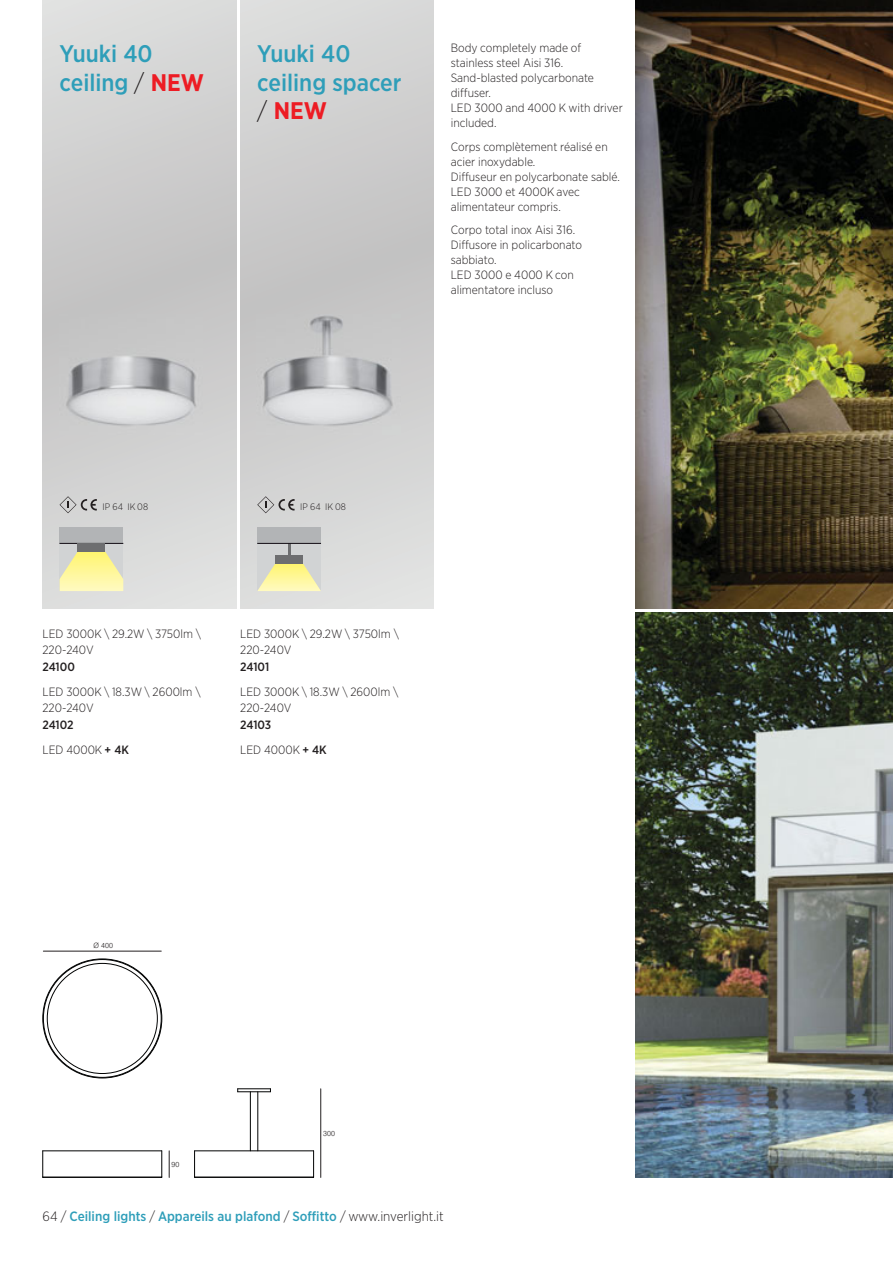
<style>
.page{position:relative;width:893px;height:1263px;background:#fff}
.page>*{position:absolute;margin:0;border:0;box-sizing:border-box;transform-origin:0 0}
.t1{font:500 24px/28.8px "Gotham Narrow";color:#2e9eb9}
.t2{font:500 13.5px "Gotham Narrow";color:#2e9eb9}
.t3{font:300 12px/15px "Gotham Narrow";color:#231f20}
.t4{font:500 12px/25px "Gotham Narrow";letter-spacing:-.015em;color:#231f20}
.t5{font:300 9.45px "Gotham Narrow";color:#231f20}
.t6{font:300 7.35px "Swiss 721 BT";color:#231f20}
.s1{font-weight:300;color:#231f20}
.s2{font-weight:700;color:#ed1c24}
.s3{font-weight:300}
</style>
<div class="page">
<svg style="left:43px;top:0;width:193px;height:608px;background:#d1d1d1"></svg>
<svg style="left:60px;top:496px;width:37px;height:17px"></svg>
<div style="left:60px;top:527px;width:63px;height:64px;background:#d1d3d4"></div>
<div style="left:60px;top:527px;width:63px;height:16px;background:#b2b4b6"></div>
<hr style="left:60px;top:543px;width:63px;height:1px;background:#140e16">
<svg style="left:60px;top:552px;width:63px;height:39px"></svg>
<div style="left:77px;top:543px;width:28px;height:9px;background:#6d6e70"></div>
<img style="left:636px;top:0;width:257px;height:608px">
<img style="left:636px;top:612px;width:257px;height:566px">
<svg style="left:240px;top:0;width:194px;height:608px;background:#d0d0d0"></svg>
<svg style="left:257px;top:496px;width:38px;height:17px"></svg>
<div style="left:257px;top:527px;width:64px;height:64px;background:#d1d3d4"></div>
<div style="left:257px;top:527px;width:64px;height:16px;background:#b2b4b6"></div>
<svg style="left:257px;top:564px;width:64px;height:27px"></svg>
<div style="left:275px;top:555px;width:28px;height:9px;background:#6d6e70"></div>
<hr style="left:288px;top:543px;width:2px;height:21px;background:#6d6e70">
<hr style="left:257px;top:543px;width:64px;height:1px;background:#140e16">
<hr style="left:43px;top:951px;width:118px;height:1px;background:#231f20">
<svg style="left:169px;top:1151px;width:1px;height:26px"></svg>
<svg style="left:161px;top:1151px;width:2px;height:27px"></svg>
<svg style="left:42px;top:1151px;width:2px;height:27px"></svg>
<hr style="left:43px;top:1150px;width:119px;height:1px;background:#010202">
<hr style="left:43px;top:1177px;width:119px;height:1px;background:#010202">
<hr style="left:320px;top:1089px;width:1px;height:88px;background:#231f20">
<hr style="left:258px;top:1092px;width:1px;height:59px;background:#010202">
<hr style="left:250px;top:1092px;width:1px;height:59px;background:#010202">
<svg style="left:313px;top:1151px;width:1px;height:26px"></svg>
<svg style="left:194px;top:1151px;width:1px;height:27px"></svg>
<hr style="left:238px;top:1088px;width:32px;height:1px;background:#010202">
<hr style="left:238px;top:1091px;width:32px;height:1px;background:#010202">
<hr style="left:195px;top:1150px;width:119px;height:1px;background:#010202">
<hr style="left:195px;top:1177px;width:119px;height:1px;background:#010202">
<img style="left:257px;top:315px;width:143px;height:119px">
<img style="left:59px;top:315px;width:144px;height:119px">
<h1 class="t1" style="left:60px;top:40px;width:146px">Yuuki 40 ceiling <span class="s1">/</span> <span class="s2">NEW</span></h1>
<h1 class="t1" style="left:257px;top:40px;width:146px">Yuuki 40 ceiling spacer <span class="s1">/</span> <span class="s2">NEW</span></h1>
<p class="t3" style="left:451px;top:41px;width:174px">Body completely made of stainless steel Aisi 316.<br>Sand-blasted polycarbonate diffuser.<br>LED 3000 and 4000 K with driver included.</p>
<p class="t3" style="left:451px;top:140px;width:171px">Corps complètement réalisé en acier inoxydable.<br>Diffuseur en polycarbonate sablé.<br>LED 3000 et 4000K avec alimentateur compris.</p>
<p class="t3" style="left:451px;top:223px;width:133px">Corpo total inox Aisi 316.<br>Diffusore in policarbonato sabbiato.<br>LED 3000 e 4000 K con alimentatore incluso</p>
<p class="t5" style="left:103px;top:503px;width:47px">IP 64 IK 08</p>
<p class="t5" style="left:300px;top:503px;width:47px">IP 64 IK 08</p>
<p class="t3" style="left:43px;top:626px;width:160px;line-height:16.5px">LED 3000K \ 29.2W \ 3750lm \<br>220-240V</p>
<p class="t4" style="left:43px;top:655px;width:34px">24100</p>
<p class="t3" style="left:43px;top:684px;width:160px;line-height:16.5px">LED 3000K \ 18.3W \ 2600lm \<br>220-240V</p>
<p class="t4" style="left:43px;top:713px;width:88px">24102<br><span class="s3">LED 4000K</span> + 4K</p>
<p class="t3" style="left:240px;top:626px;width:160px;line-height:16.5px">LED 3000K \ 29.2W \ 3750lm \<br>220-240V</p>
<p class="t4" style="left:240px;top:655px;width:30px">24101</p>
<p class="t3" style="left:240px;top:684px;width:160px;line-height:16.5px">LED 3000K \ 18.3W \ 2600lm \<br>220-240V</p>
<p class="t4" style="left:240px;top:713px;width:88px">24103<br><span class="s3">LED 4000K</span> + 4K</p>
<p class="t6" style="left:94px;top:942px;width:21px">Ø 400</p>
<p class="t6" style="left:172px;top:1162px;width:9px">90</p>
<p class="t6" style="left:323px;top:1130px;width:13px">300</p>
<p class="t2" style="left:43px;top:1211px;width:403px"><span class="s1">64 /</span> Ceiling lights <span class="s1">/</span> Appareils au plafond <span class="s1">/</span> Soffitto <span class="s1">/ www.inverlight.it</span></p>
</div>
